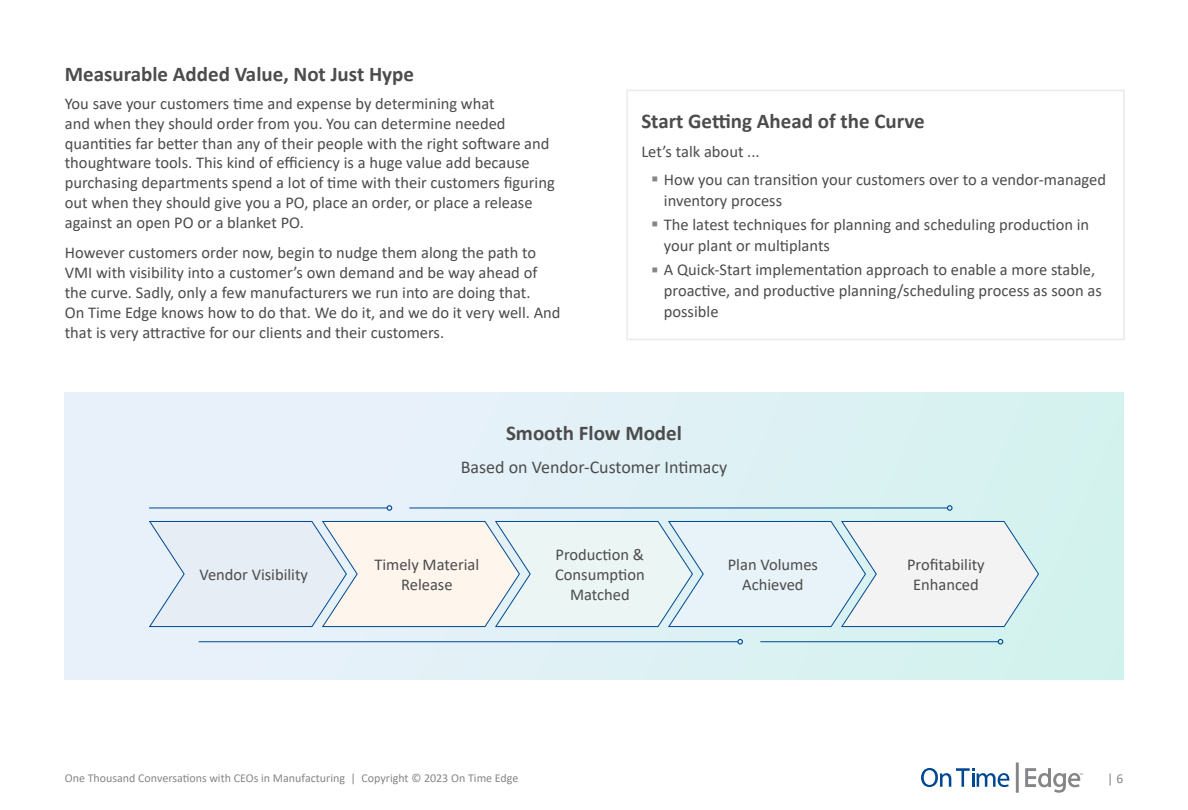
<style>
.page{position:relative;width:1188px;height:810px;background:#fff}
.page>*{position:absolute;margin:0;border:0;box-sizing:border-box;transform-origin:0 0}
.t1{font:700 21px "Calibri";color:#4c4c4d}
.t2{font:18px "Calibri";color:#4c4c4d}
.t3{font:16.5px/19.8px "Calibri";color:#4c4c4d}
.t4{font:13.5px "Calibri";color:#858688}
.t5{font:12px "Calibri";color:#858688}
</style>
<div class="page">
<hr style="left:1016px;top:762px;width:3px;height:31px;background:#858688">
<svg style="left:1025px;top:768px;width:58px;height:25px"></svg>
<svg style="left:921px;top:768px;width:88px;height:19px"></svg>
<div style="left:626px;top:90px;width:499px;height:250px;border:2px solid #e9ebe9"></div>
<div style="left:65px;top:392px;width:1058px;height:287px;background:linear-gradient(to right,#ecf0fc,#d3f2ee)"></div>
<svg style="left:148px;top:521px;width:892px;height:106px"></svg>
<hr style="left:149px;top:508px;width:238px;height:1px;background:#004992">
<svg style="left:387px;top:505px;width:5px;height:6px"></svg>
<hr style="left:409px;top:508px;width:538px;height:1px;background:#004992">
<svg style="left:947px;top:505px;width:6px;height:6px"></svg>
<hr style="left:760px;top:641px;width:238px;height:1px;background:#004992">
<svg style="left:998px;top:639px;width:5px;height:6px"></svg>
<hr style="left:199px;top:641px;width:539px;height:1px;background:#004992">
<svg style="left:737px;top:639px;width:6px;height:6px"></svg>
<p class="t1" style="left:65px;top:61px;width:351px">Measurable Added Value, Not Just Hype</p>
<p class="t3" style="left:65px;top:93px;width:492px">You save your customers time and expense by determining what<br>and when they should order from you. You can determine needed quantities far better than any of their people with the right software and thoughtware tools. This kind of efficiency is a huge value add because purchasing departments spend a lot of time with their customers figuring out when they should give you a PO, place an order, or place a release against an open PO or a blanket PO.</p>
<p class="t3" style="left:65px;top:243px;width:497px">However customers order now, begin to nudge them along the path to VMI with visibility into a customer’s own demand and be way ahead of the curve. Sadly, only a few manufacturers we run into are doing that.<br>On Time Edge knows how to do that. We do it, and we do it very well. And that is very attractive for our clients and their customers.</p>
<p class="t1" style="left:641px;top:108px;width:285px">Start Getting Ahead of the Curve</p>
<p class="t3" style="left:664px;top:137px;width:444px;line-height:27.8px;text-indent:-22px">Let’s talk about ...<br>How you can transition your customers over to a vendor-managed</p>
<p class="t3" style="left:664px;top:188px;width:427px;line-height:24.3px">inventory process<br>The latest techniques for planning and scheduling production in</p>
<p class="t3" style="left:664px;top:233px;width:433px;line-height:24.3px">your plant or multiplants<br>A Quick-Start implementation approach to enable a more stable,</p>
<p class="t3" style="left:664px;top:280px;width:440px;line-height:21px">proactive, and productive planning/scheduling process as soon as possible</p>
<p class="t1" style="left:506px;top:420px;width:177px">Smooth Flow Model</p>
<p class="t2" style="left:461px;top:454px;width:268px">Based on Vendor-Customer Intimacy</p>
<p class="t3" style="left:199px;top:564px;width:110px">Vendor Visibility</p>
<p class="t3" style="left:374px;top:554px;width:106px;text-align:center">Timely Material<br>Release</p>
<p class="t3" style="left:555px;top:544px;width:91px;text-align:center">Production &amp;<br>Consumption<br>Matched</p>
<p class="t3" style="left:728px;top:554px;width:92px;text-align:center">Plan Volumes<br>Achieved</p>
<p class="t3" style="left:907px;top:554px;width:79px;text-align:center">Profitability<br>Enhanced</p>
<p class="t5" style="left:65px;top:770px;width:455px">One Thousand Conversations with CEOs in Manufacturing | Copyright © 2023 On Time Edge</p>
<p class="t4" style="left:1107px;top:769px;width:18px">| 6</p>
</div>
